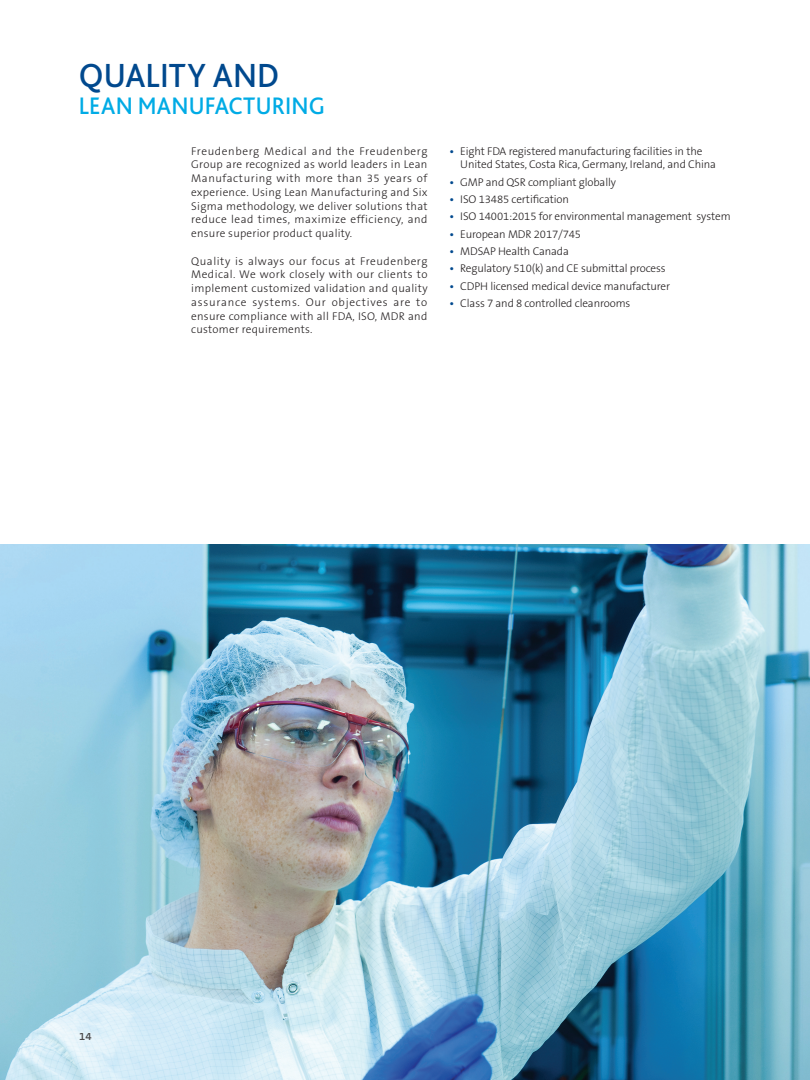
<style>
.page{position:relative;width:810px;height:1080px;background:#fff}
.page>*{position:absolute;margin:0;border:0;box-sizing:border-box;transform-origin:0 0}
.Headline_Product_1{font:500 35px "Bliss Pro";letter-spacing:.005em;color:#01498e;scale:.93 1}
.Headline_Product_Sec{font:500 25px "Bliss Pro";letter-spacing:.005em;color:#00abe5;scale:.93 1}
.Copy{font:300 11.25px/13.8px "The Sans B W3";letter-spacing:-.01em;color:#231f20;text-align:justify}
.t1{font:600 11.25px "The Sans B W6";color:#231f20}
.s1{font-family:"The Sans B W6";font-weight:600;color:#01498e}
</style>
<div class="page">
<img style="left:0;top:544px;width:810px;height:536px">
<p class="Headline_Product_1" style="left:79px;top:53px;width:217px">QUALITY AND</p>
<p class="Headline_Product_Sec" style="left:79px;top:90px;width:266px">LEAN MANUFACTURING</p>
<p class="Copy" style="left:191px;top:144px;width:238px">Freudenberg Medical and the Freudenberg Group are recognized as world leaders in Lean Manufacturing with more than 35 years of experience. Using Lean Manufacturing and Six Sigma methodology, we deliver solutions that reduce lead times, maximize efficiency, and ensure superior product quality.</p>
<p class="Copy" style="left:191px;top:254px;width:238px">Quality is always our focus at Freudenberg Medical. We work closely with our clients to implement customized validation and quality assurance systems. Our objectives are to ensure compliance with all FDA, ISO, MDR and customer requirements.</p>
<p class="Copy" style="left:460px;top:144px;width:257px;text-indent:-11px"><span class="s1">•</span> Eight FDA registered manufacturing facilities in the<br>United States, Costa Rica, Germany, Ireland, and China</p>
<p class="Copy" style="left:450px;top:175px;width:168px"><span class="s1">•</span> GMP and QSR compliant globally</p>
<p class="Copy" style="left:450px;top:192px;width:121px"><span class="s1">•</span> ISO 13485 certification</p>
<p class="Copy" style="left:450px;top:210px;width:283px"><span class="s1">•</span> ISO 14001:2015 for environmental management system</p>
<p class="Copy" style="left:450px;top:227px;width:133px"><span class="s1">•</span> European MDR 2017/745</p>
<p class="Copy" style="left:450px;top:244px;width:121px"><span class="s1">•</span> MDSAP Health Canada</p>
<p class="Copy" style="left:450px;top:262px;width:218px"><span class="s1">•</span> Regulatory 510(k) and CE submittal process</p>
<p class="Copy" style="left:450px;top:279px;width:222px"><span class="s1">•</span> CDPH licensed medical device manufacturer</p>
<p class="Copy" style="left:450px;top:297px;width:182px"><span class="s1">•</span> Class 7 and 8 controlled cleanrooms</p>
<p class="t1" style="left:79px;top:1029px;width:14px">14</p>
</div>
